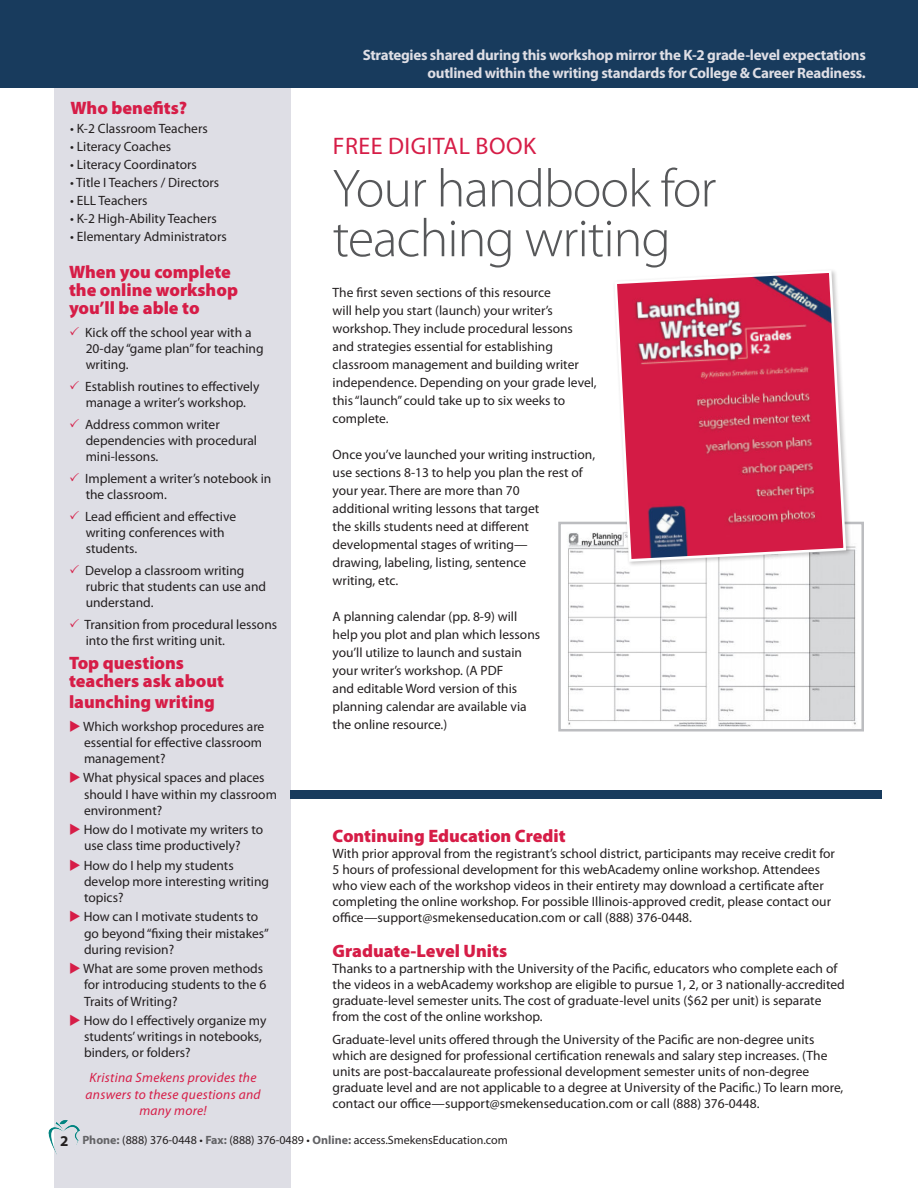
<style>
.page{position:relative;width:918px;height:1188px;background:#fff}
.page>*{position:absolute;margin:0;border:0;box-sizing:border-box;transform-origin:0 0}
.t1{font:300 54px/49.8px "Myriad Pro";letter-spacing:-.02em;color:#57585a}
.t2{font:24px "Myriad Pro";letter-spacing:.02em;color:#d61d47}
.t3{font:900 18px/18.3px "Myriad Pro";color:#d61d47}
.t4{font:700 15px/18px "Myriad Pro";letter-spacing:-.02em;color:#dedee5;text-align:right}
.t5{font:700 15px "Myriad Pro";color:#231f20}
.t6{font:13.5px/16.2px "Myriad Pro";color:#231f20}
.t7{font:italic 13.5px/16.2px "Myriad Pro";letter-spacing:.02em;color:#d61d47;text-align:center}
.t8{font:12px "Myriad Pro";color:#231f20}
.s1{color:#d61d47}
.s2{font-weight:700;color:#636366}
</style>
<div class="page">
<div style="left:54px;top:88px;width:236px;height:1100px;background:#dedee5"></div>
<div style="left:290px;top:790px;width:592px;height:9px;background:#183b5d"></div>
<div style="left:0;top:0;width:918px;height:87px;background:#183b5d"></div>
<div style="left:558px;top:522px;width:306px;height:210px;background:#fff;border:3px solid #bcbdc0"></div>
<img style="left:568px;top:532px;width:139px;height:195px">
<img style="left:718px;top:526px;width:143px;height:201px">
<div style="left:613px;top:268px;width:239px;height:300px;background:#231f20;opacity:.25"></div>
<svg style="left:613px;top:269px;width:234px;height:294px;background:#d04b6a"></svg>
<img style="left:48px;top:1120px;width:32px;height:34px">
<p class="t3" style="left:70px;top:99px;width:118px">Who benefits?</p>
<p class="t6" style="left:70px;top:120px;width:139px">• K-2 Classroom Teachers</p>
<p class="t6" style="left:70px;top:138px;width:102px">• Literacy Coaches</p>
<p class="t6" style="left:70px;top:156px;width:128px">• Literacy Coordinators</p>
<p class="t6" style="left:70px;top:174px;width:151px">• Title I Teachers / Directors</p>
<p class="t6" style="left:70px;top:192px;width:79px">• ELL Teachers</p>
<p class="t6" style="left:70px;top:210px;width:148px">• K-2 High-Ability Teachers</p>
<p class="t6" style="left:70px;top:228px;width:158px">• Elementary Administrators</p>
<p class="t3" style="left:69px;top:263px;width:171px">When you complete the online workshop you’ll be able to</p>
<p class="t6" style="left:85px;top:324px;width:180px">Kick off the school year with a<br>20-day “game plan” for teaching writing.</p>
<p class="t6" style="left:85px;top:378px;width:176px">Establish routines to effectively manage a writer’s workshop.</p>
<p class="t6" style="left:85px;top:416px;width:174px">Address common writer dependencies with procedural mini-lessons.</p>
<p class="t6" style="left:85px;top:470px;width:188px">Implement a writer’s notebook in the classroom.</p>
<p class="t6" style="left:85px;top:508px;width:153px">Lead efficient and effective writing conferences with students.</p>
<p class="t6" style="left:85px;top:562px;width:183px">Develop a classroom writing rubric that students can use and understand.</p>
<p class="t6" style="left:84px;top:616px;width:194px">Transition from procedural lessons into the first writing unit.</p>
<p class="t3" style="left:69px;top:654px;width:156px">Top questions teachers ask about</p>
<p class="t3" style="left:69px;top:693px;width:147px">launching writing</p>
<p class="t6" style="left:84px;top:718px;width:182px;text-indent:-15px"><span class="s1">◆</span> Which workshop procedures are essential for effective classroom management?</p>
<p class="t6" style="left:84px;top:770px;width:194px;text-indent:-15px"><span class="s1">◆</span> What physical spaces and places should I have within my classroom environment?</p>
<p class="t6" style="left:69px;top:821px;width:196px;text-align:center"><span class="s1">◆</span> How do I motivate my writers to use class time productively?</p>
<p class="t6" style="left:84px;top:857px;width:187px;text-indent:-15px"><span class="s1">◆</span> How do I help my students develop more interesting writing topics?</p>
<p class="t6" style="left:84px;top:909px;width:186px;text-indent:-15px"><span class="s1">◆</span> How can I motivate students to go beyond “fixing their mistakes” during revision?</p>
<p class="t6" style="left:84px;top:960px;width:184px;text-indent:-15px"><span class="s1">◆</span> What are some proven methods for introducing students to the 6<br>Traits of Writing?</p>
<p class="t6" style="left:84px;top:1012px;width:184px;text-indent:-15px"><span class="s1">◆</span> How do I effectively organize my students’ writings in notebooks, binders, or folders?</p>
<p class="t7" style="left:86px;top:1070px;width:177px">Kristina Smekens provides the answers to these questions and many more!</p>
<p class="t4" style="left:363px;top:46px;width:505px">Strategies shared during this workshop mirror the K-2 grade-level expectations outlined within the writing standards for College &amp; Career Readiness.</p>
<p class="t2" style="left:333px;top:131px;width:205px">FREE DIGITAL BOOK</p>
<p class="t1" style="left:333px;top:164px;width:385px">Your handbook for teaching writing</p>
<p class="t6" style="left:333px;top:283px;width:266px;line-height:18px">The first seven sections of this resource<br>will help you start (launch) your writer’s workshop. They include procedural lessons and strategies essential for establishing classroom management and building writer independence. Depending on your grade level, this “launch” could take up to six weeks to complete.</p>
<p class="t6" style="left:333px;top:445px;width:264px;line-height:18px">Once you’ve launched your writing instruction, use sections 8-13 to help you plan the rest of your year. There are more than 70<br>additional writing lessons that target<br>the skills students need at different developmental stages of writing—<br>drawing, labeling, listing, sentence<br>writing, etc.</p>
<p class="t6" style="left:333px;top:607px;width:209px;line-height:18px">A planning calendar (pp. 8-9) will help you plot and plan which lessons you’ll utilize to launch and sustain your writer’s workshop. (A PDF<br>and editable Word version of this planning calendar are available via the online resource.)</p>
<p class="t3" style="left:333px;top:827px;width:235px">Continuing Education Credit</p>
<p class="t6" style="left:333px;top:845px;width:504px">With prior approval from the registrant’s school district, participants may receive credit for 5 hours of professional development for this webAcademy online workshop. Attendees who view each of the workshop videos in their entirety may download a certificate after completing the online workshop. For possible Illinois-approved credit, please contact our office—support@smekenseducation.com or call (888) 376-0448.</p>
<p class="t3" style="left:333px;top:942px;width:176px">Graduate-Level Units</p>
<p class="t6" style="left:333px;top:960px;width:514px">Thanks to a partnership with the University of the Pacific, educators who complete each of the videos in a webAcademy workshop are eligible to pursue 1, 2, or 3 nationally-accredited graduate-level semester units. The cost of graduate-level units ($62 per unit) is separate from the cost of the online workshop.</p>
<p class="t6" style="left:333px;top:1031px;width:512px">Graduate-level units offered through the University of the Pacific are non-degree units which are designed for professional certification renewals and salary step increases. (The units are post-baccalaureate professional development semester units of non-degree graduate level and are not applicable to a degree at University of the Pacific.) To learn more, contact our office—support@smekenseducation.com or call (888) 376-0448.</p>
<p class="t5" style="left:60px;top:1131px;width:10px">2</p>
<p class="t8" style="left:82px;top:1132px;width:427px"><span class="s2">Phone:</span> (888) 376-0448 • <span class="s2">Fax:</span> (888) 376-0489 • <span class="s2">Online:</span> access.SmekensEducation.com</p>
</div>
